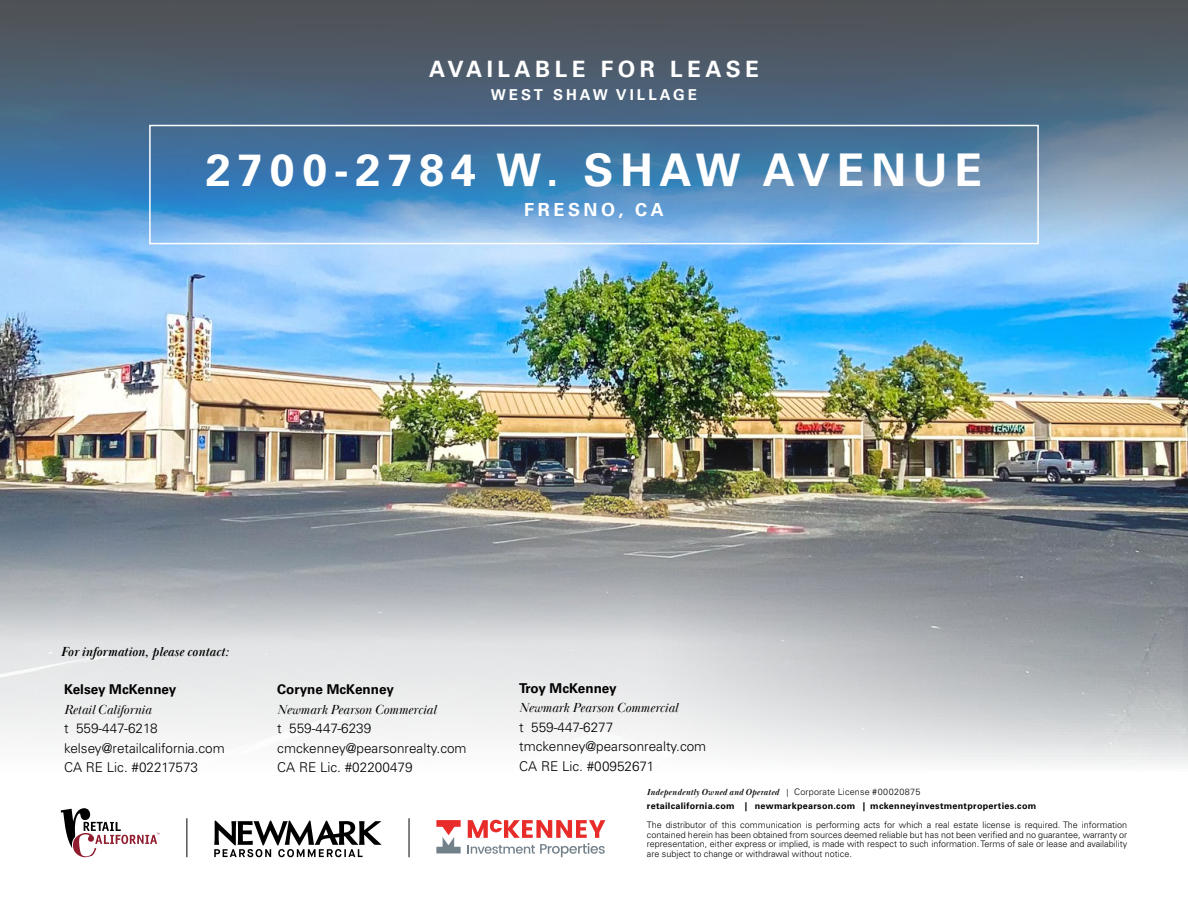
<style>
.page{position:relative;width:1188px;height:918px;background:#fff}
.page>*{position:absolute;margin:0;border:0;box-sizing:border-box;transform-origin:0 0}
.t1{font:700 45px "Univers LT Pro 65";letter-spacing:.15em;color:#fff}
.t2{font:700 22.5px "Univers LT Pro 65";letter-spacing:.2em;color:#fff}
.t3{font:700 18px "Univers LT Pro 65";letter-spacing:.2em;color:#fff}
.t4{font:700 15px "Univers LT Pro 65";letter-spacing:.2em;color:#fff}
.t5{font:300 13.5px/19.5px "Univers LT Pro 45";color:#000}
.t6{font:italic 13.5px "Baskerville Display PT";color:#000}
.t7{font:700 13.5px "Univers LT Pro 65";color:#000}
.t8{font:italic 700 13.5px "Baskerville Display PT";color:#000}
.t9{font:300 9px/9.8px "Univers LT Pro 45";color:#000;text-align:justify}
.t10{font:700 9px "Univers LT Pro 65";letter-spacing:.03em;color:#000}
.t11{font:italic 700 9px "Baskerville Display PT";letter-spacing:.02em;color:#000}
.s1{font-family:"Univers LT Pro 45";font-weight:300;font-style:normal}
</style>
<div class="page">
<img style="left:0;top:429px;width:1188px;height:429px">
<img style="left:0;top:0;width:1188px;height:429px">
<div style="left:149px;top:125px;width:890px;height:119px;border:2px solid #fff"></div>
<svg style="left:214px;top:820px;width:168px;height:37px"></svg>
<svg style="left:61px;top:808px;width:99px;height:49px"></svg>
<hr style="left:187px;top:818px;width:1px;height:39px;background:#000">
<hr style="left:409px;top:818px;width:1px;height:39px;background:#000">
<svg style="left:436px;top:820px;width:25px;height:33px"></svg>
<svg style="left:468px;top:820px;width:137px;height:37px"></svg>
<h2 class="t2" style="left:429px;top:53px;width:331px">AVAILABLE FOR LEASE</h2>
<h3 class="t4" style="left:491px;top:84px;width:208px">WEST SHAW VILLAGE</h3>
<h1 class="t1" style="left:206px;top:138px;width:778px">2700-2784 W. SHAW AVENUE</h1>
<h3 class="t3" style="left:524px;top:197px;width:141px">FRESNO, CA</h3>
<h3 class="t8" style="left:61px;top:643px;width:169px">For information, please contact:</h3>
<h3 class="t7" style="left:64px;top:680px;width:114px">Kelsey McKenney</h3>
<h3 class="t6" style="left:64px;top:702px;width:89px">Retail California</h3>
<h3 class="t5" style="left:64px;top:719px;width:162px">t 559-447-6218 kelsey@retailcalifornia.com<br>CA RE Lic. #02217573</h3>
<h3 class="t7" style="left:277px;top:680px;width:118px">Coryne McKenney</h3>
<h3 class="t6" style="left:277px;top:702px;width:160px">Newmark Pearson Commercial</h3>
<h3 class="t5" style="left:277px;top:719px;width:191px">t 559-447-6239 cmckenney@pearsonrealty.com<br>CA RE Lic. #02200479</h3>
<h3 class="t7" style="left:519px;top:679px;width:99px">Troy McKenney</h3>
<h3 class="t6" style="left:519px;top:700px;width:160px">Newmark Pearson Commercial</h3>
<h3 class="t5" style="left:519px;top:717px;width:189px">t 559-447-6277 tmckenney@pearsonrealty.com<br>CA RE Lic. #00952671</h3>
<p class="t11" style="left:647px;top:787px;width:275px">Independently Owned and Operated | <span class="s1">Corporate License #00020875</span></p>
<p class="t10" style="left:647px;top:799px;width:391px">retailcalifornia.com | newmarkpearson.com | mckenneyinvestmentproperties.com</p>
<p class="t9" style="left:647px;top:820px;width:482px">The distributor of this communication is performing acts for which a real estate license is required. The information contained herein has been obtained from sources deemed reliable but has not been verified and no guarantee, warranty or representation, either express or implied, is made with respect to such information. Terms of sale or lease and availability are subject to change or withdrawal without notice.</p>
</div>
